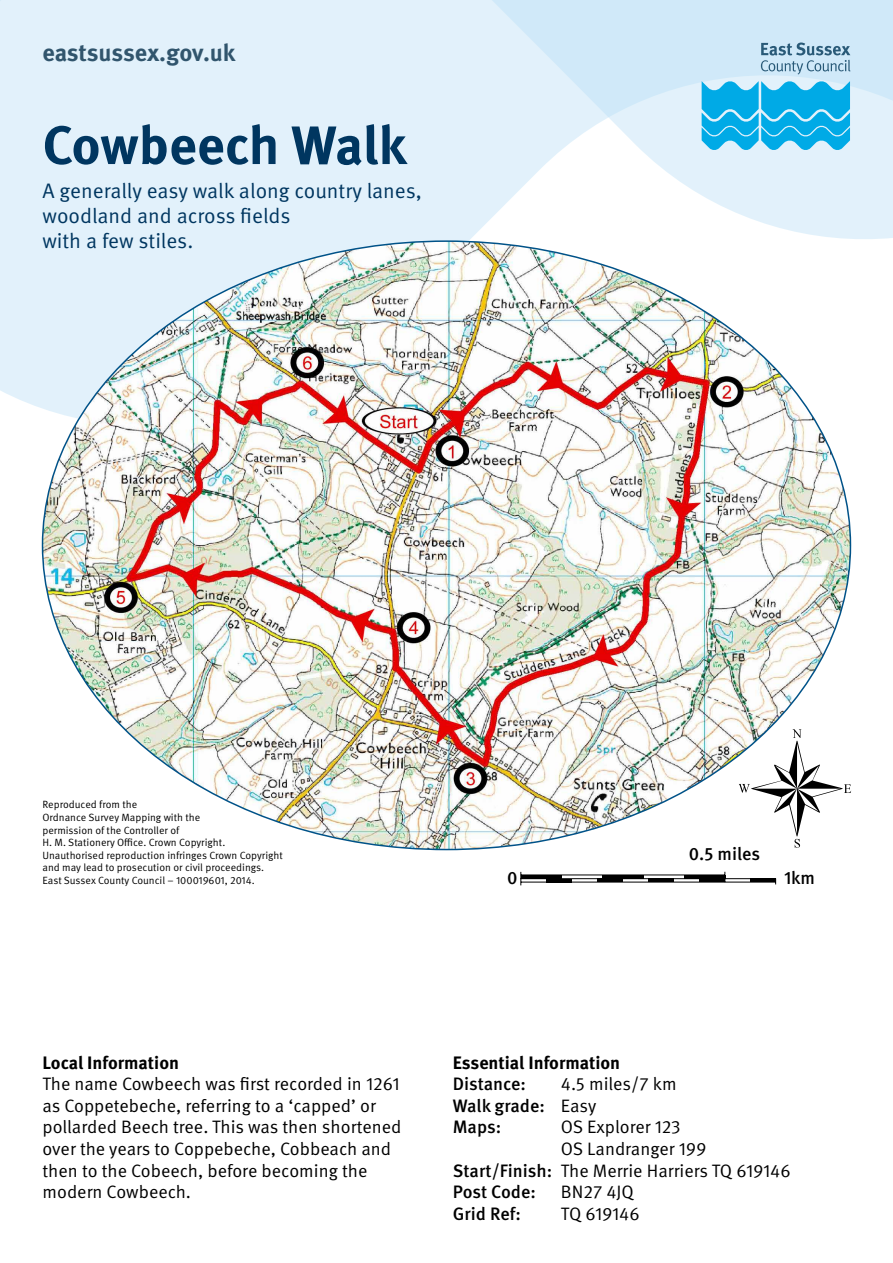
<style>
.page{position:relative;width:893px;height:1263px;background:#fff}
.page>*{position:absolute;margin:0;border:0;box-sizing:border-box;transform-origin:0 0}
.t1{font:700 54px "Meta Pro";letter-spacing:-.005em;color:#003660}
.t2{font:700 24px "Meta Pro";letter-spacing:-.005em;color:#31556d}
.t3{font:21px/25.2px "Meta Pro";color:#003660}
.t4{font:18px/21.6px "Meta Pro";color:#000}
.t5{font:500 18px "Meta Pro";letter-spacing:-.005em;color:#000}
.t6{font:700 18px "Meta Pro";color:#000}
.t7{font:10.5px/12.6px "Meta Pro";color:#000}
.s1{font-weight:500}
</style>
<div class="page">
<div style="left:0;top:242px;width:43px;height:167px;background:#e2f1fb"></div>
<svg style="left:0;top:0;width:893px;height:242px;background:#e2f1fb"></svg>
<svg style="left:702px;top:81px;width:148px;height:69px;background:#31b9ea"></svg>
<svg style="left:761px;top:43px;width:89px;height:31px;background:#a3c2d6"></svg>
<img style="left:43px;top:241px;width:807px;height:608px">
<svg style="left:738px;top:729px;width:113px;height:119px"></svg>
<svg style="left:520px;top:872px;width:1px;height:13px"></svg>
<hr style="left:521px;top:882px;width:255px;height:1px;background:#000">
<hr style="left:521px;top:878px;width:255px;height:1px;background:#000">
<hr style="left:521px;top:874px;width:204px;height:1px;background:#000">
<hr style="left:699px;top:879px;width:26px;height:3px;background:#000">
<hr style="left:750px;top:878px;width:26px;height:4px;background:#000">
<hr style="left:648px;top:879px;width:26px;height:3px;background:#000">
<hr style="left:597px;top:879px;width:26px;height:3px;background:#000">
<hr style="left:546px;top:879px;width:26px;height:3px;background:#000">
<hr style="left:521px;top:875px;width:41px;height:4px;background:#000">
<hr style="left:602px;top:875px;width:42px;height:3px;background:#000">
<hr style="left:684px;top:875px;width:41px;height:3px;background:#000">
<h2 class="t2" style="left:43px;top:37px;width:195px">eastsussex.gov.uk</h2>
<h1 class="t1" style="left:43px;top:111px;width:366px">Cowbeech Walk</h1>
<p class="t3" style="left:43px;top:178px;width:381px">A generally easy walk along country lanes, woodland and across fields<br>with a few stiles.</p>
<p class="t7" style="left:43px;top:799px;width:242px">Reproduced from the<br>Ordnance Survey Mapping with the<br>permission of the Controller of<br>H. M. Stationery Office. Crown Copyright.<br>Unauthorised reproduction infringes Crown Copyright and may lead to prosecution or civil proceedings.<br>East Sussex County Council – 100019601, 2014.</p>
<p class="t5" style="left:689px;top:842px;width:73px">0.5 miles</p>
<p class="t5" style="left:507px;top:866px;width:12px">0</p>
<p class="t5" style="left:784px;top:866px;width:33px">1km</p>
<p class="t6" style="left:43px;top:1051px;width:138px">Local Information</p>
<p class="t4" style="left:43px;top:1073px;width:360px">The name Cowbeech was first recorded in 1261 as Coppetebeche, referring to a ‘capped’ or pollarded Beech tree. This was then shortened over the years to Coppebeche, Cobbeach and then to the Cobeech, before becoming the modern Cowbeech.</p>
<p class="t6" style="left:453px;top:1051px;width:169px">Essential Information</p>
<p class="t5" style="left:453px;top:1073px;width:75px">Distance:</p>
<p class="t4" style="left:453px;top:1073px;width:225px;text-indent:108px">4.5 miles/7 km<br><span class="s1">Walk grade:</span> Easy<br><span class="s1">Maps:</span></p>
<p class="t4" style="left:561px;top:1116px;width:121px">OS Explorer 123</p>
<p class="t4" style="left:561px;top:1138px;width:147px">OS Landranger 199</p>
<p class="t4" style="left:453px;top:1160px;width:339px"><span class="s1">Start/Finish:</span> The Merrie Harriers TQ 619146</p>
<p class="t5" style="left:453px;top:1181px;width:85px">Post Code:</p>
<p class="t4" style="left:561px;top:1181px;width:75px">BN27 4JQ</p>
<p class="t5" style="left:453px;top:1202px;width:70px">Grid Ref:</p>
<p class="t4" style="left:561px;top:1203px;width:80px">TQ 619146</p>
</div>
